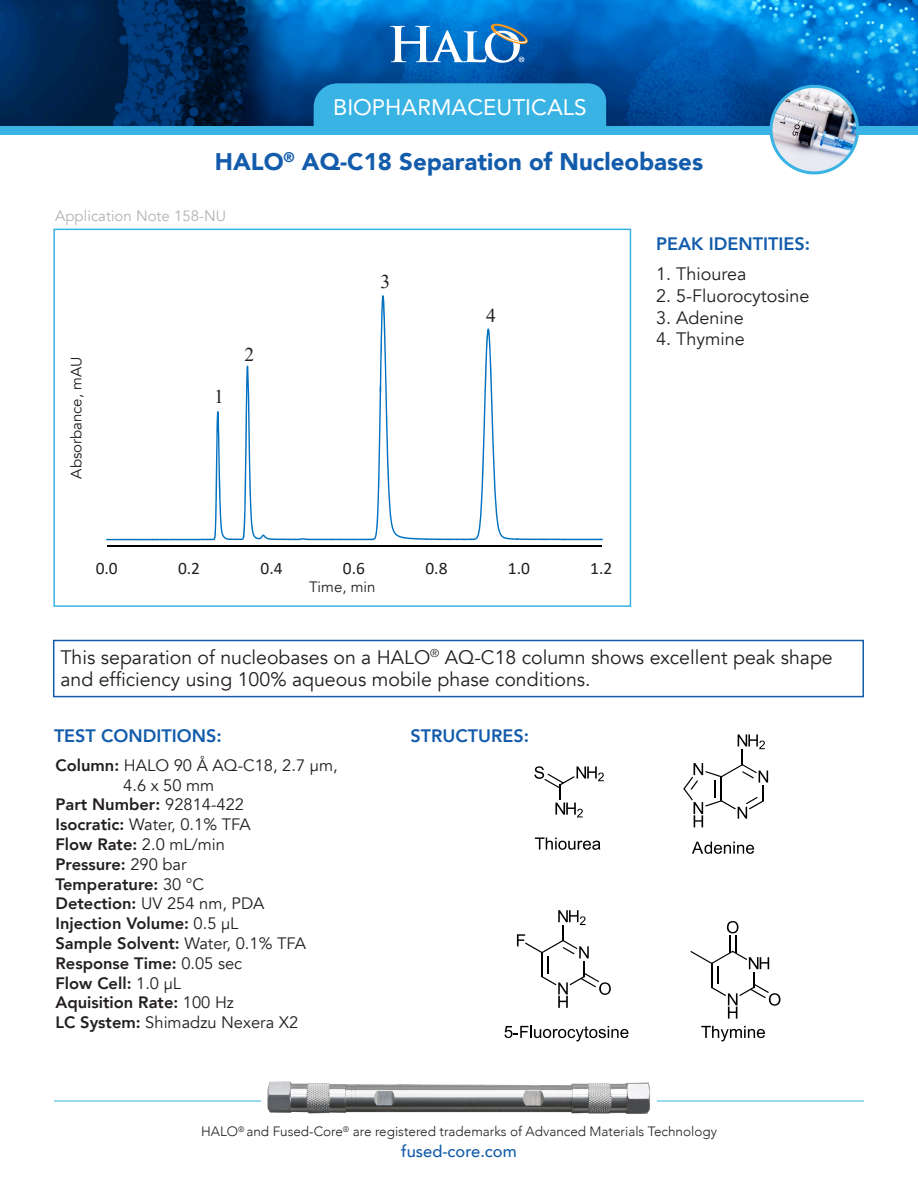
<style>
.page{position:relative;width:918px;height:1188px;background:#fff}
.page>*{position:absolute;margin:0;border:0;box-sizing:border-box;transform-origin:0 0}
.Headline{font:900 24px "Avenir";color:#135cab}
.t1{font:22.5px "Avenir";color:#fff}
.t2{font:19.5px/22.5px "Avenir";color:#231f20}
.t3{font:19.5px "Times New Roman";color:#231f20}
.t4{font:18px "Avenir";color:#231f20}
.Headline-2{font:800 18px "Avenir";color:#135cab}
.t5{font:17.55px "Calibri";color:#231f20}
.t6{font:800 16.5px "Avenir";color:#231f20}
.t7{font:16.5px "Avenir";color:#231f20}
.t8{font:500 16.5px "Avenir";color:#135cab}
.t9{font:15px "Avenir";color:#231f20}
.t10{font:15px "Avenir";color:#b2b3b7}
.t11{font:300 13.5px "Avenir";color:#231f20}
.s1{font-weight:800}
.s2{font-weight:400}
</style>
<div class="page">
<img style="left:0;top:0;width:918px;height:126px">
<svg style="left:390px;top:22px;width:139px;height:41px"></svg>
<div style="left:0;top:126px;width:918px;height:9px;background:#38b3e4"></div>
<div style="left:314px;top:83px;width:292px;height:43px;background:#38b3e4"></div>
<img style="left:771px;top:86px;width:87px;height:87px;border-radius:43px">
<div style="left:770px;top:85px;width:89px;height:89px;border:3px solid #38b3e4;border-radius:50%"></div>
<hr style="left:54px;top:1101px;width:810px;height:1px;background:#38b3e4">
<img style="left:262px;top:1081px;width:395px;height:33px">
<div style="left:53px;top:640px;width:811px;height:57px;border:2px solid #135cab"></div>
<hr style="left:107px;top:546px;width:494px;height:1px;background:#000">
<svg style="left:107px;top:295px;width:496px;height:245px"></svg>
<div style="left:53px;top:229px;width:578px;height:378px;border:2px solid #38b3e4"></div>
<svg style="left:517px;top:910px;width:94px;height:98px"></svg>
<svg style="left:504px;top:1026px;width:124px;height:16px"></svg>
<svg style="left:683px;top:734px;width:85px;height:93px"></svg>
<svg style="left:692px;top:842px;width:62px;height:12px"></svg>
<svg style="left:690px;top:921px;width:90px;height:98px"></svg>
<svg style="left:701px;top:1026px;width:64px;height:16px"></svg>
<svg style="left:534px;top:766px;width:70px;height:51px"></svg>
<svg style="left:535px;top:837px;width:65px;height:13px"></svg>
<h2 class="t1" style="left:333px;top:89px;width:255px">BIOPHARMACEUTICALS</h2>
<p class="Headline" style="left:215px;top:141px;width:490px">HALO<sup>®</sup> AQ-C18 Separation of Nucleobases</p>
<p class="t10" style="left:55px;top:207px;width:172px">Application Note 158-NU</p>
<p class="t9" style="left:67px;top:479px;width:124px;rotate:-90deg">Absorbance, mAU</p>
<p class="t3" style="left:214px;top:383px;width:11px">1</p>
<p class="t3" style="left:244px;top:341px;width:11px">2</p>
<p class="t3" style="left:380px;top:268px;width:11px">3</p>
<p class="t3" style="left:486px;top:302px;width:11px">4</p>
<p class="t5" style="left:96px;top:556px;width:24px">0.0</p>
<p class="t5" style="left:178px;top:556px;width:24px">0.2</p>
<p class="t5" style="left:261px;top:556px;width:24px">0.4</p>
<p class="t5" style="left:343px;top:556px;width:24px">0.6</p>
<p class="t5" style="left:425px;top:556px;width:24px">0.8</p>
<p class="t5" style="left:508px;top:556px;width:24px">1.0</p>
<p class="t5" style="left:590px;top:556px;width:24px">1.2</p>
<p class="t9" style="left:309px;top:578px;width:68px">Time, min</p>
<p class="Headline-2" style="left:656px;top:230px;width:155px">PEAK IDENTITIES:</p>
<p class="t4" style="left:656px;top:263px;width:92px">1. Thiourea</p>
<p class="t4" style="left:656px;top:285px;width:155px">2. 5-Fluorocytosine</p>
<p class="t4" style="left:656px;top:307px;width:89px">3. Adenine</p>
<p class="t4" style="left:656px;top:328px;width:90px">4. Thymine</p>
<p class="t2" style="left:60px;top:646px;width:774px">This separation of nucleobases on a HALO<sup>®</sup> AQ-C18 column shows excellent peak shape and efficiency using 100% aqueous mobile phase conditions.</p>
<p class="Headline-2" style="left:54px;top:722px;width:169px">TEST CONDITIONS:</p>
<p class="Headline-2" style="left:410px;top:721px;width:120px">STRUCTURES:</p>
<p class="t7" style="left:56px;top:755px;width:284px"><span class="s1">Column:</span> HALO 90 Å AQ-C18, 2.7 μm,</p>
<p class="t7" style="left:123px;top:775px;width:93px">4.6 x 50 mm</p>
<p class="t6" style="left:56px;top:792px;width:190px">Part Number: <span class="s2">92814-422</span></p>
<p class="t7" style="left:56px;top:815px;width:197px"><span class="s1">Isocratic:</span> Water, 0.1% TFA</p>
<p class="t6" style="left:56px;top:831px;width:171px">Flow Rate: <span class="s2">2.0 mL/min</span></p>
<p class="t6" style="left:56px;top:851px;width:133px">Pressure: <span class="s2">290 bar</span></p>
<p class="t6" style="left:56px;top:871px;width:150px">Temperature: <span class="s2">30 °C</span></p>
<p class="t7" style="left:56px;top:894px;width:211px"><span class="s1">Detection:</span> UV 254 nm, PDA</p>
<p class="t6" style="left:56px;top:911px;width:185px">Injection Volume: <span class="s2">0.5 μL</span></p>
<p class="t6" style="left:56px;top:930px;width:252px">Sample Solvent: <span class="s2">Water, 0.1% TFA</span></p>
<p class="t6" style="left:56px;top:950px;width:188px">Response Time: <span class="s2">0.05 sec</span></p>
<p class="t6" style="left:56px;top:970px;width:127px">Flow Cell: <span class="s2">1.0 μL</span></p>
<p class="t6" style="left:56px;top:990px;width:180px">Aquisition Rate: <span class="s2">100 Hz</span></p>
<p class="t7" style="left:56px;top:1013px;width:244px"><span class="s1">LC System:</span> Shimadzu Nexera X2</p>
<p class="t11" style="left:201px;top:1124px;width:517px">HALO<sup>®</sup> and Fused-Core<sup>®</sup> are registered trademarks of Advanced Materials Technology</p>
<p class="t8" style="left:401px;top:1137px;width:117px">fused-core.com</p>
</div>
